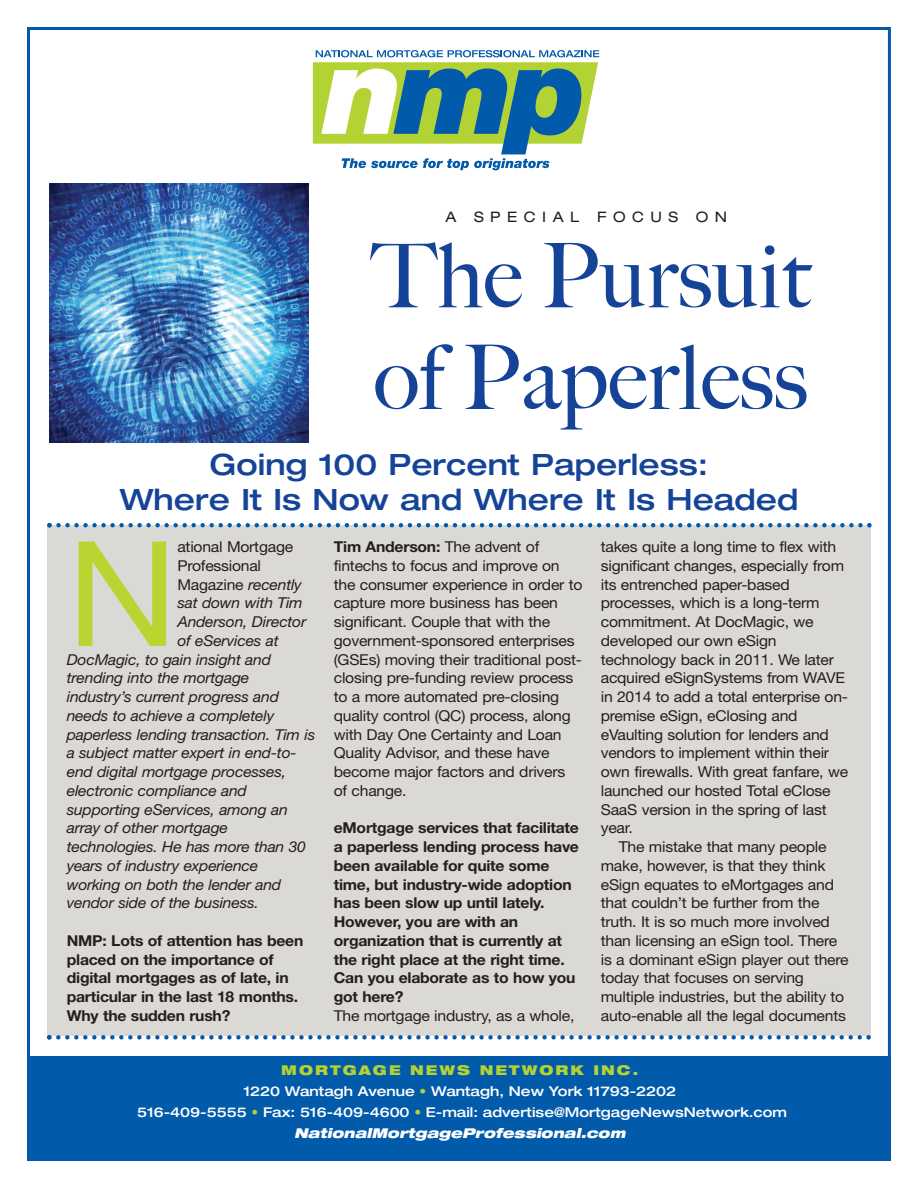
<style>
.page{position:relative;width:918px;height:1188px;background:#fff}
.page>*{position:absolute;margin:0;border:0;box-sizing:border-box;transform-origin:0 0}
.t1{font:146.25px "Helvetica Neue LT Std";color:#bad432;scale:1.05 1}
.t2{font:500 89.25px/101.7px "Big Caslon";color:#154398}
.t3{font:500 expanded 29.4px/34.8px "Helvetica Neue LT Std";color:#154398;text-align:center}
.t4{font:15px/18.8px "Helvetica Neue LT Std";letter-spacing:-.015em;color:#231f20;scale:1.05 1}
.t5{font:italic 15px "Helvetica Neue LT Std";letter-spacing:-.015em;color:#231f20;scale:1.05 1}
.t6{font:700 15px/18.8px "Helvetica Neue LT Std";letter-spacing:-.015em;color:#231f20;scale:1.05 1}
.t7{font:expanded 14.4px "Helvetica Neue LT Std";letter-spacing:.45em;color:#231f20}
.t8{font:500 expanded 13.5px/21px "Helvetica Neue LT Std";color:#fff;text-align:center}
.s1{font-style:italic}
.s2{font-weight:700}
.s3{font-weight:900;color:#b3d234}
.s4{color:#b3d234}
.s5{font-weight:900;font-style:italic}
</style>
<div class="page">
<div style="left:27px;top:1056px;width:864px;height:105px;background:#015aaa"></div>
<svg style="left:313px;top:50px;width:286px;height:120px"></svg>
<div style="left:48px;top:525px;width:823px;height:511px;background:#dbd9d6"></div>
<svg style="left:47px;top:1035px;width:824px;height:5px"></svg>
<svg style="left:47px;top:523px;width:825px;height:4px"></svg>
<img style="left:49px;top:183px;width:260px;height:259px">
<p class="t7" style="left:445px;top:209px;width:283px">A SPECIAL FOCUS ON</p>
<h2 class="t2" style="left:371px;top:235px;width:441px">The Pursuit of Paperless</h2>
<h3 class="t3" style="left:120px;top:450px;width:680px">Going 100 Percent Paperless:<br>Where It Is Now and Where It Is Headed</h3>
<h1 class="t1" style="left:67px;top:542px;width:107px">N</h1>
<p class="t4" style="left:177px;top:539px;width:112px">ational Mortgage</p>
<p class="t4" style="left:177px;top:558px;width:81px">Professional</p>
<p class="t4" style="left:177px;top:577px;width:120px">Magazine <span class="s1">recently</span></p>
<p class="t5" style="left:177px;top:598px;width:121px">sat down with Tim</p>
<p class="t5" style="left:177px;top:616px;width:124px">Anderson, Director</p>
<p class="t5" style="left:177px;top:635px;width:98px">of eServices at</p>
<p class="t5" style="left:67px;top:654px;width:196px">DocMagic, to gain insight and</p>
<p class="t5" style="left:67px;top:673px;width:175px">trending into the mortgage</p>
<p class="t5" style="left:67px;top:691px;width:204px">industry’s current progress and</p>
<p class="t5" style="left:67px;top:710px;width:199px">needs to achieve a completely</p>
<p class="t5" style="left:67px;top:729px;width:238px">paperless lending transaction. Tim is</p>
<p class="t5" style="left:67px;top:748px;width:220px">a subject matter expert in end-to-</p>
<p class="t5" style="left:67px;top:766px;width:210px">end digital mortgage processes,</p>
<p class="t5" style="left:67px;top:785px;width:173px">electronic compliance and</p>
<p class="t5" style="left:67px;top:804px;width:212px">supporting eServices, among an</p>
<p class="t5" style="left:67px;top:823px;width:155px">array of other mortgage</p>
<p class="t5" style="left:67px;top:841px;width:229px">technologies. He has more than 30</p>
<p class="t5" style="left:67px;top:860px;width:184px">years of industry experience</p>
<p class="t5" style="left:67px;top:879px;width:206px">working on both the lender and</p>
<p class="t5" style="left:67px;top:898px;width:184px">vendor side of the business.</p>
<p class="t6" style="left:67px;top:933px;width:227px">NMP: Lots of attention has been placed on the importance of digital mortgages as of late, in particular in the last 18 months.<br>Why the sudden rush?</p>
<p class="t4" style="left:334px;top:539px;width:238px"><span class="s2">Tim Anderson:</span> The advent of fintechs to focus and improve on the consumer experience in order to capture more business has been significant. Couple that with the government-sponsored enterprises (GSEs) moving their traditional post&shy;closing pre-funding review process to a more automated pre-closing quality control (QC) process, along with Day One Certainty and Loan<br>Quality Advisor, and these have become major factors and drivers<br>of change.</p>
<p class="t6" style="left:334px;top:820px;width:235px">eMortgage services that facilitate a paperless lending process have been available for quite some time, but industry-wide adoption has been slow up until lately.<br>However, you are with an organization that is currently at the right place at the right time.<br>Can you elaborate as to how you got here?</p>
<p class="t4" style="left:334px;top:1008px;width:231px">The mortgage industry, as a whole,</p>
<p class="t4" style="left:601px;top:539px;width:237px">takes quite a long time to flex with significant changes, especially from its entrenched paper-based processes, which is a long-term commitment. At DocMagic, we developed our own eSign technology back in 2011. We later acquired eSignSystems from WAVE in 2014 to add a total enterprise on&shy;premise eSign, eClosing and eVaulting solution for lenders and vendors to implement within their own firewalls. With great fanfare, we launched our hosted Total eClose<br>SaaS version in the spring of last year.</p>
<p class="t4" style="left:601px;top:839px;width:238px;text-indent:18px">The mistake that many people make, however, is that they think eSign equates to eMortgages and that couldn’t be further from the truth. It is so much more involved than licensing an eSign tool. There is a dominant eSign player out there today that focuses on serving multiple industries, but the ability to auto-enable all the legal documents</p>
<p class="t8" style="left:137px;top:1061px;width:652px"><span class="s3">MORTGAGE NEWS NETWORK INC.<br></span>1220 Wantagh Avenue <span class="s4">•</span> Wantagh, New York 11793-2202<br>516-409-5555 <span class="s4">•</span> Fax: 516-409-4600 <span class="s4">•</span> E-mail: advertise@MortgageNewsNetwork.com <span class="s5">NationalMortgageProfessional.com</span></p>
</div>
